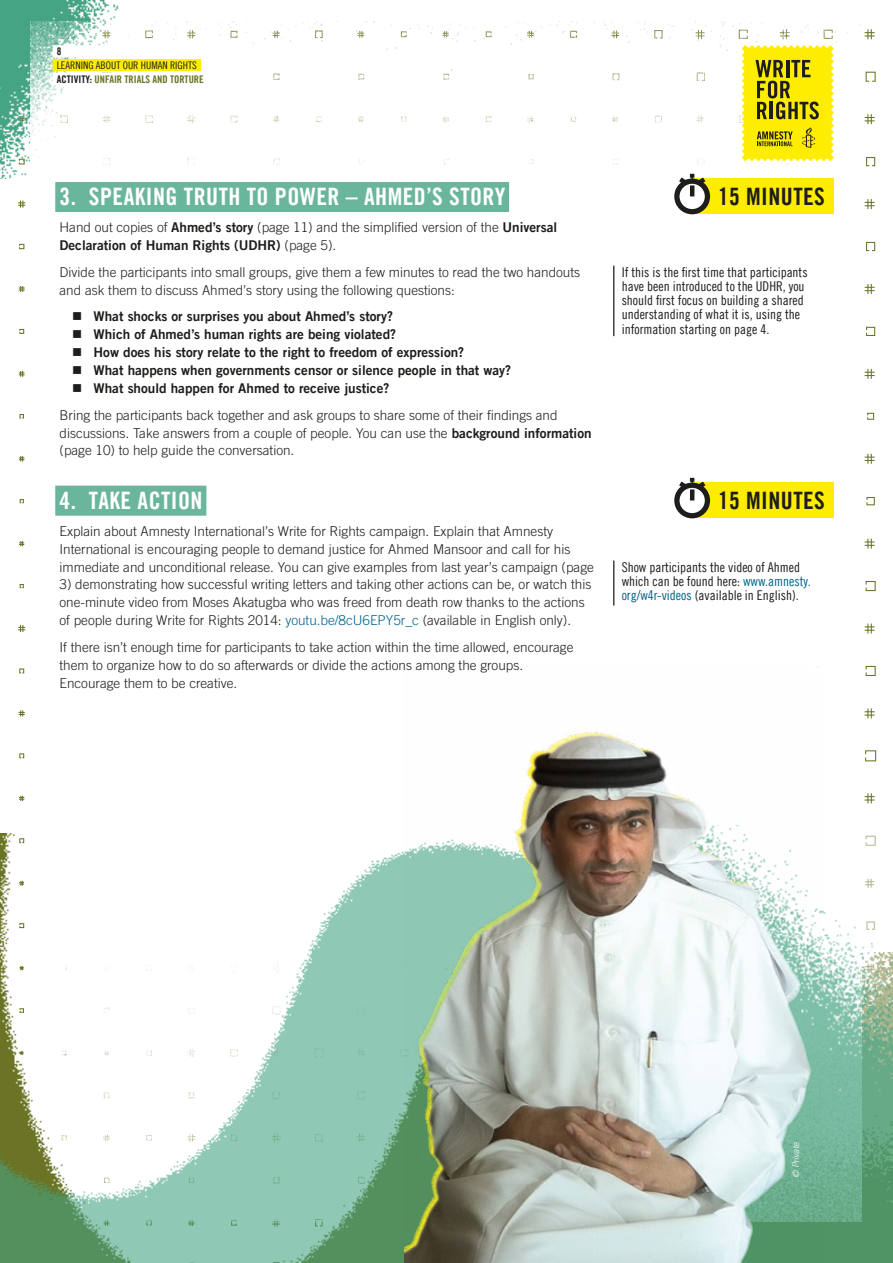
<style>
.page{position:relative;width:893px;height:1263px;background:#fff}
.page>*{position:absolute;margin:0;border:0;box-sizing:border-box;transform-origin:0 0}
.Text_Head_16_16_KG_a{font:24px "Amnesty Trade Gothic Bd Cn 20";letter-spacing:.02em;color:#fff}
._3rd_Head_16_16_KY{font:24px "Amnesty Trade Gothic Bd Cn 20";letter-spacing:.02em;color:#1d1d1b}
.body_text{font:300 13.5px/17.9px "Amnesty Trade Gothic";color:#1d1d1b}
.Side_Bar_side_line_C{font:13.5px/14.2px "Amnesty Trade Gothic Cn 18";color:#1d1d1b}
.t1{font:13.5px "Amnesty Trade Gothic Bd 2";color:#1d1d1b}
.t2{font:10.5px "Amnesty Trade Gothic Bd Cn 20";color:#6b7324}
.t3{font:10.5px "Amnesty Trade Gothic Cn 18";color:#1d1d1b}
.t4{font:10.5px "Amnesty Trade Gothic Bd Cn 20";color:#1d1d1b}
.Credit{font:italic 300 9px "Amnesty Trade Gothic";color:#fff}
.s1{color:#1d1d1b}
.s2{font-family:"Amnesty Trade Gothic Bd 2";font-weight:400}
.s3{color:#00628b}
</style>
<div class="page">
<img style="left:0;top:0;width:119px;height:178px">
<img style="left:30px;top:21px;width:831px;height:646px">
<img style="left:821px;top:835px;width:72px;height:428px">
<img style="left:0;top:753px;width:405px;height:510px">
<div style="left:55px;top:182px;width:454px;height:30px;background:#6ab69c"></div>
<div style="left:55px;top:486px;width:151px;height:30px;background:#6ab69c"></div>
<div style="left:692px;top:178px;width:141px;height:36px;background:#ffed00"></div>
<svg style="left:677px;top:181px;width:30px;height:31px"></svg>
<div style="left:674px;top:179px;width:36px;height:35px;border:5px solid #1d1d1b;border-radius:50%"></div>
<hr style="left:690px;top:185px;width:4px;height:11px;background:#1d1d1b">
<svg style="left:674px;top:173px;width:36px;height:16px"></svg>
<div style="left:692px;top:482px;width:141px;height:36px;background:#ffed00"></div>
<svg style="left:677px;top:485px;width:30px;height:31px"></svg>
<div style="left:674px;top:483px;width:36px;height:35px;border:5px solid #1d1d1b;border-radius:50%"></div>
<svg style="left:674px;top:477px;width:36px;height:27px"></svg>
<hr style="left:613px;top:560px;width:1px;height:45px;background:#1d1d1b">
<hr style="left:613px;top:266px;width:1px;height:70px;background:#1d1d1b">
<img style="left:405px;top:732px;width:416px;height:531px">
<svg style="left:739px;top:45px;width:94px;height:120px;background:#ddd01f"></svg>
<div style="left:53px;top:59px;width:148px;height:12px;background:#ffed00"></div>
<div style="left:53px;top:73px;width:155px;height:12px;background:#fff"></div>
<div style="left:53px;top:45px;width:40px;height:12px;background:#fff"></div>
<svg style="left:73px;top:313px;width:8px;height:7px"></svg>
<svg style="left:73px;top:330px;width:8px;height:8px"></svg>
<svg style="left:73px;top:348px;width:8px;height:8px"></svg>
<svg style="left:73px;top:366px;width:8px;height:8px"></svg>
<svg style="left:73px;top:384px;width:8px;height:8px"></svg>
<p class="t4" style="left:57px;top:45px;width:6px">8</p>
<p class="t3" style="left:57px;top:59px;width:141px">LEARNING ABOUT OUR HUMAN RIGHTS</p>
<p class="t2" style="left:57px;top:72px;width:148px"><span class="s1">ACTIVITY:</span> UNFAIR TRIALS AND TORTURE</p>
<p class="Text_Head_16_16_KG_a" style="left:60px;top:182px;width:447px">3. SPEAKING TRUTH TO POWER – AHMED’S STORY</p>
<p class="body_text" style="left:60px;top:218px;width:499px">Hand out copies of <span class="s2">Ahmed’s story</span> (page 11) and the simplified version of the <span class="s2">Universal<br>Declaration of Human Rights (UDHR)</span> (page 5).</p>
<p class="body_text" style="left:60px;top:263px;width:522px">Divide the participants into small groups, give them a few minutes to read the two handouts and ask them to discuss Ahmed’s story using the following questions:</p>
<p class="t1" style="left:94px;top:308px;width:301px">What shocks or surprises you about Ahmed’s story?</p>
<p class="t1" style="left:94px;top:326px;width:304px">Which of Ahmed’s human rights are being violated?</p>
<p class="t1" style="left:94px;top:344px;width:372px">How does his story relate to the right to freedom of expression?</p>
<p class="t1" style="left:94px;top:362px;width:419px">What happens when governments censor or silence people in that way?</p>
<p class="t1" style="left:94px;top:380px;width:297px">What should happen for Ahmed to receive justice?</p>
<p class="body_text" style="left:60px;top:406px;width:534px">Bring the participants back together and ask groups to share some of their findings and discussions. Take answers from a couple of people. You can use the <span class="s2">background information </span>(page 10) to help guide the conversation.</p>
<p class="Text_Head_16_16_KG_a" style="left:60px;top:486px;width:145px">4. TAKE ACTION</p>
<p class="body_text" style="left:60px;top:522px;width:536px">Explain about Amnesty International’s Write for Rights campaign. Explain that Amnesty<br>International is encouraging people to demand justice for Ahmed Mansoor and call for his immediate and unconditional release. You can give examples from last year’s campaign (page</p>
<p class="body_text" style="left:60px;top:575px;width:533px">3) demonstrating how successful writing letters and taking other actions can be, or watch this one-minute video from Moses Akatugba who was freed from death row thanks to the actions of people during Write for Rights 2014: <span class="s3">youtu.be/8cU6EPY5r_c</span> (available in English only).</p>
<p class="body_text" style="left:60px;top:638px;width:515px">If there isn’t enough time for participants to take action within the time allowed, encourage them to organize how to do so afterwards or divide the actions among the groups.<br>Encourage them to be creative.</p>
<p class="_3rd_Head_16_16_KY" style="left:718px;top:182px;width:108px">15 MINUTES</p>
<p class="Side_Bar_side_line_C" style="left:622px;top:264px;width:187px">If this is the first time that participants have been introduced to the UDHR, you should first focus on building a shared understanding of what it is, using the information starting on page 4.</p>
<p class="_3rd_Head_16_16_KY" style="left:718px;top:486px;width:108px">15 MINUTES</p>
<p class="Side_Bar_side_line_C" style="left:622px;top:559px;width:191px">Show participants the video of Ahmed which can be found here: <span class="s3">www.amnesty. org/w4r-videos</span> (available in English).</p>
<p class="Credit" style="left:791px;top:1178px;width:37px;rotate:-90deg">© Private</p>
</div>
